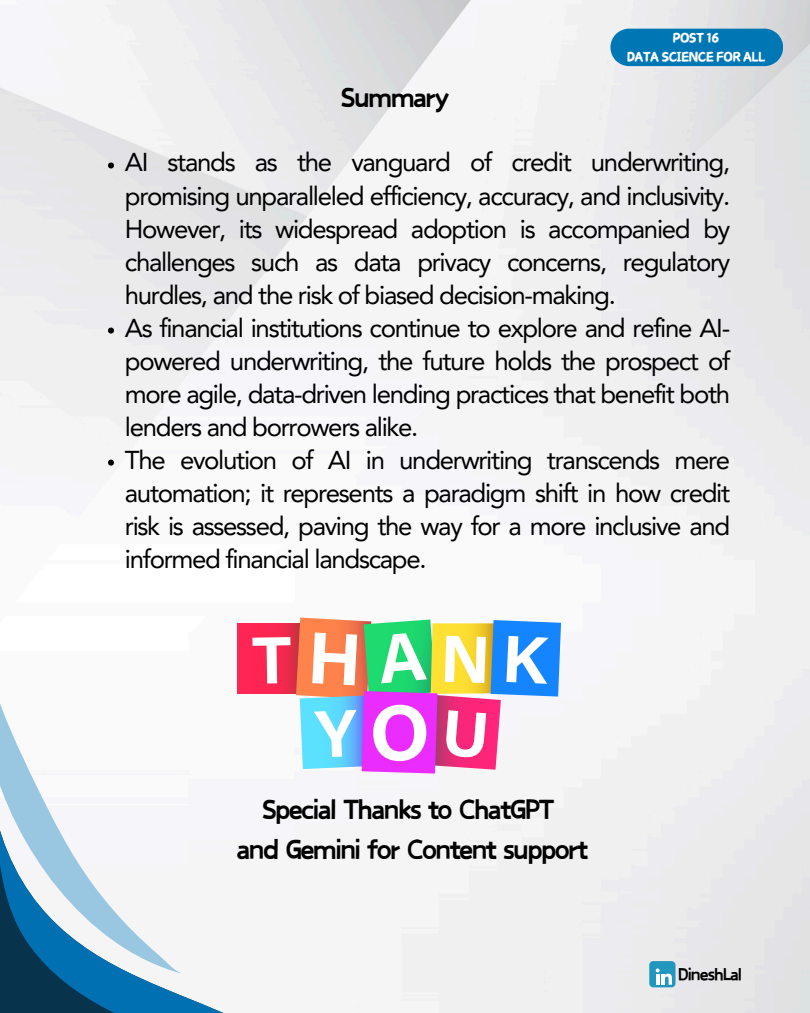
<style>
.page{position:relative;width:810px;height:1013px;background:#fff}
.page>*{position:absolute;margin:0;border:0;box-sizing:border-box;transform-origin:0 0}
.t1{font:900 30.8px/39.8px "Canva Funny";letter-spacing:-.05em;color:#000;text-align:center}
.t2{font:25.8px/33px "Avenir LT Pro";letter-spacing:-.05em;color:#000;text-align:justify}
.t3{font:900 19.3px "Canva Funny";letter-spacing:-.05em;color:#000}
.t4{font:14.8px "Canva Champion";letter-spacing:-.05em;color:#fff}
</style>
<div class="page">
<img style="left:0;top:0;width:810px;height:1012px">
<div style="left:649px;top:961px;width:27px;height:26px;background:#2197bd;border-radius:4px"></div>
<svg style="left:656px;top:968px;width:16px;height:16px"></svg>
<div style="left:610px;top:29px;width:173px;height:37px;background:#0077b5"></div>
<svg style="left:0;top:799px;width:316px;height:213px;fill:#f5f5f5"></svg>
<svg style="left:0;top:680px;width:183px;height:293px;fill:#f5f5fa"></svg>
<svg style="left:237px;top:623px;width:59px;height:70px;background:#f62750"></svg>
<svg style="left:252px;top:637px;width:38px;height:46px"></svg>
<svg style="left:296px;top:617px;width:265px;height:156px"></svg>
<svg style="left:108px;top:162px;width:6px;height:6px"></svg>
<svg style="left:108px;top:327px;width:6px;height:6px"></svg>
<svg style="left:108px;top:459px;width:6px;height:6px"></svg>
<p class="t1" style="left:341px;top:79px;width:110px">Summary</p>
<p class="t4" style="left:673px;top:30px;width:48px">POST 16</p>
<p class="t4" style="left:627px;top:48px;width:140px">DATA SCIENCE FOR ALL</p>
<p class="t2" style="left:125px;top:148px;width:607px">AI stands as the vanguard of credit underwriting, promising unparalleled efficiency, accuracy, and inclusivity.<br>However, its widespread adoption is accompanied by challenges such as data privacy concerns, regulatory hurdles, and the risk of biased decision-making.</p>
<p class="t2" style="left:125px;top:313px;width:607px">As financial institutions continue to explore and refine AI&shy;powered underwriting, the future holds the prospect of more agile, data-driven lending practices that benefit both lenders and borrowers alike.</p>
<p class="t2" style="left:125px;top:445px;width:607px">The evolution of AI in underwriting transcends mere automation; it represents a paradigm shift in how credit risk is assessed, paving the way for a more inclusive and informed financial landscape.</p>
<h1 class="t1" style="left:236px;top:790px;width:353px">Special Thanks to ChatGPT<br>and Gemini for Content support</h1>
<p class="t3" style="left:678px;top:965px;width:66px">DineshLal</p>
</div>
